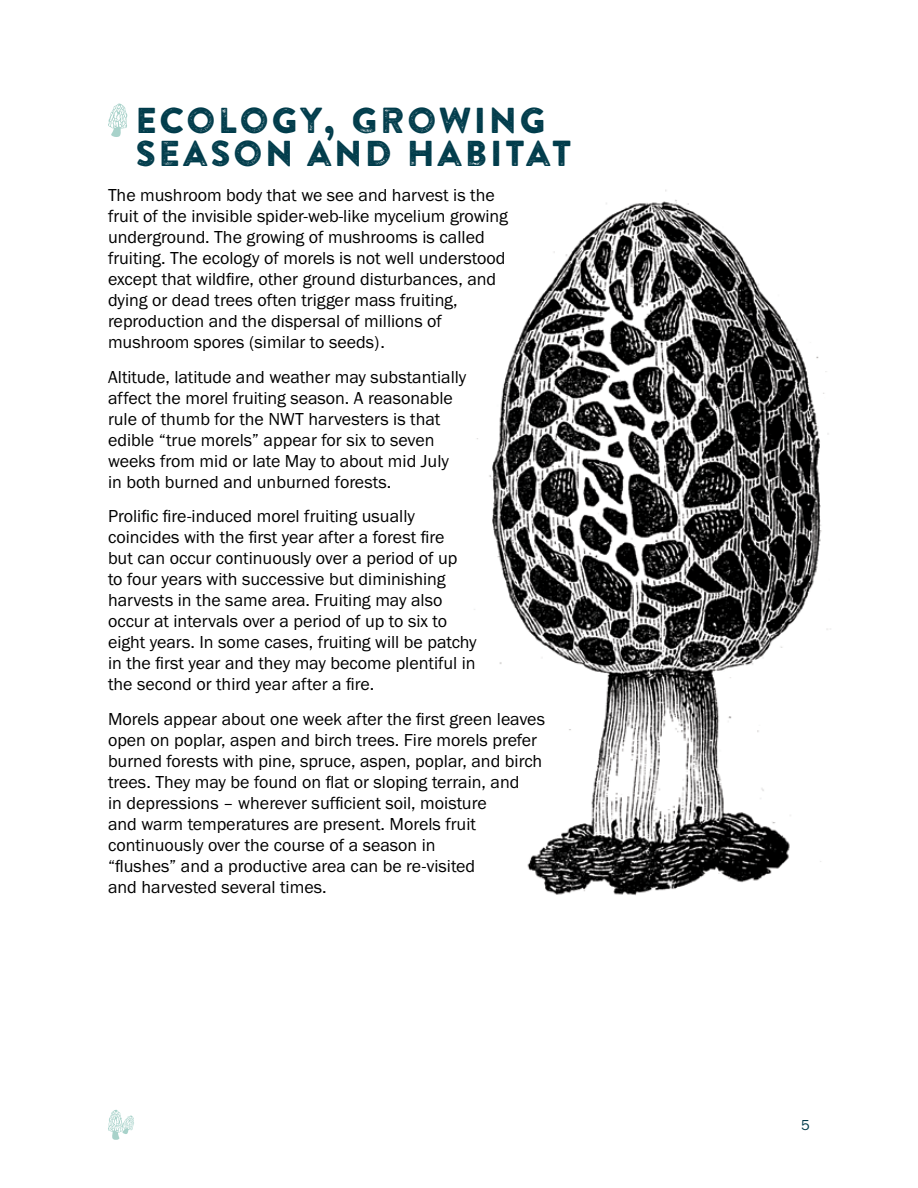
<style>
.page{position:relative;width:918px;height:1188px;background:#fff}
.page>*{position:absolute;margin:0;border:0;box-sizing:border-box;transform-origin:0 0}
.t1{font:36px/33px "Brandon Printed One";letter-spacing:.05em;color:#003c4b}
.t2{font:18px/21px "Franklin Gothic URW Boo";color:#000}
.t3{font:15px "Franklin Gothic URW Boo";color:#003c4b}
</style>
<div class="page">
<svg style="left:108px;top:1109px;width:26px;height:31px"></svg>
<img style="left:474px;top:189px;width:357px;height:707px">
<svg style="left:108px;top:103px;width:19px;height:34px"></svg>
<h1 class="t1" style="left:135px;top:104px;width:439px">ECOLOGY, GROWING<br>SEASON AND HABITAT</h1>
<p class="t2" style="left:108px;top:184px;width:401px">The mushroom body that we see and harvest is the fruit of the invisible spider-web-like mycelium growing underground. The growing of mushrooms is called fruiting. The ecology of morels is not well understood except that wildfire, other ground disturbances, and dying or dead trees often trigger mass fruiting, reproduction and the dispersal of millions of mushroom spores (similar to seeds).</p>
<p class="t2" style="left:108px;top:366px;width:360px">Altitude, latitude and weather may substantially affect the morel fruiting season. A reasonable rule of thumb for the NWT harvesters is that edible “true morels” appear for six to seven weeks from mid or late May to about mid July in both burned and unburned forests.</p>
<p class="t2" style="left:108px;top:505px;width:370px">Prolific fire-induced morel fruiting usually coincides with the first year after a forest fire<br>but can occur continuously over a period of up<br>to four years with successive but diminishing harvests in the same area. Fruiting may also occur at intervals over a period of up to six to eight years. In some cases, fruiting will be patchy in the first year and they may become plentiful in the second or third year after a fire.</p>
<p class="t2" style="left:108px;top:708px;width:439px">Morels appear about one week after the first green leaves open on poplar, aspen and birch trees. Fire morels prefer burned forests with pine, spruce, aspen, poplar, and birch trees. They may be found on flat or sloping terrain, and<br>in depressions – wherever sufficient soil, moisture<br>and warm temperatures are present. Morels fruit continuously over the course of a season in<br>“flushes” and a productive area can be re-visited<br>and harvested several times.</p>
<p class="t3" style="left:801px;top:1116px;width:10px">5</p>
</div>
